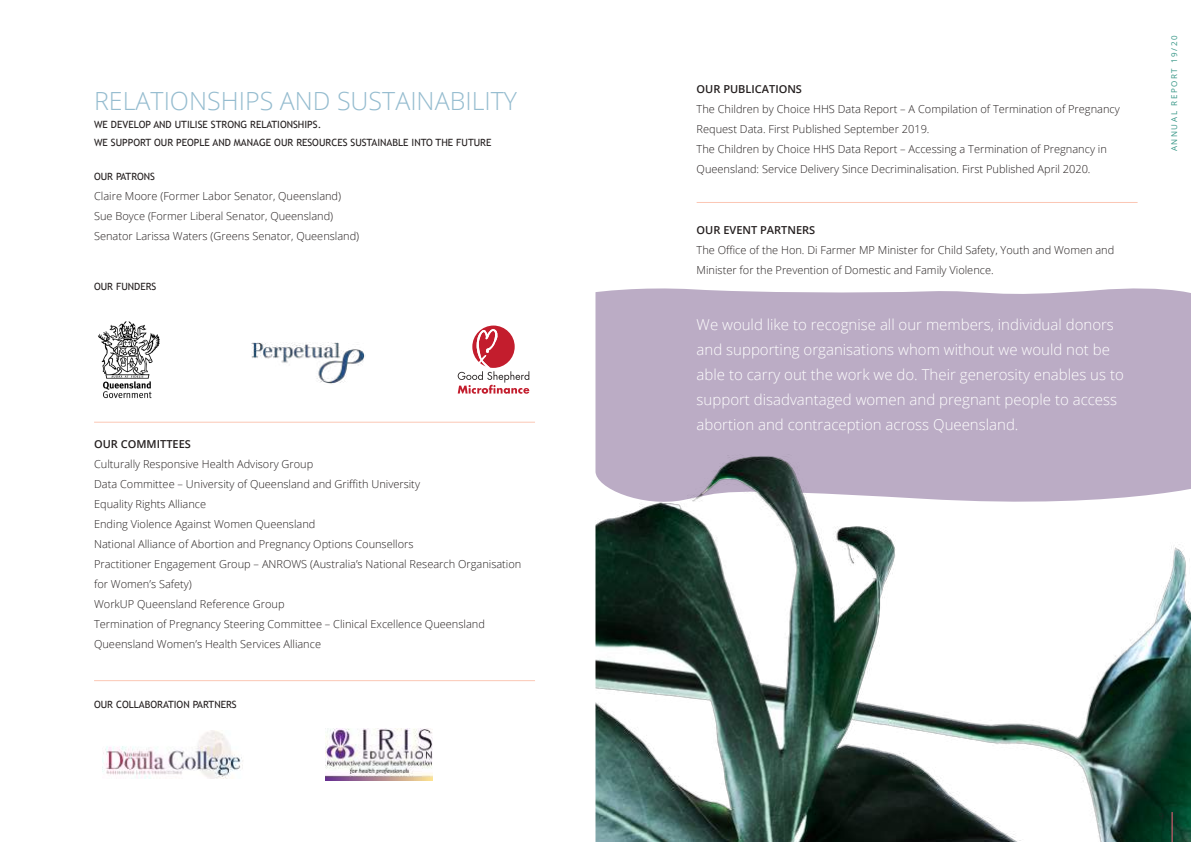
<style>
.page{position:relative;width:1191px;height:842px;background:#fff}
.page>*{position:absolute;margin:0;border:0;box-sizing:border-box;transform-origin:0 0}
.t1{font:300 25px "Open Sans";color:#95bccf}
.t2{font:300 15px/25px "Open Sans";color:#fff}
.t3{font:300 11px/20px "Open Sans";color:#241f1f}
.t4{font:600 11px "Open Sans";color:#241f1f}
.t5{font:10px/18px "Trebuchet MS";color:#241f1f}
.t6{font:8px "Open Sans";letter-spacing:.2em;color:#359585}
</style>
<div class="page">
<div style="left:595px;top:288px;width:596px;height:152px;background:#bbacc5"></div>
<img style="left:595px;top:440px;width:596px;height:402px">
<hr style="left:1171px;top:812px;width:1px;height:30px;background:#f6627d">
<hr style="left:696px;top:202px;width:441px;height:1px;background:#fbc7b4">
<hr style="left:94px;top:422px;width:441px;height:1px;background:#fbc7b4">
<hr style="left:94px;top:680px;width:441px;height:1px;background:#fbc7b4">
<svg style="left:458px;top:326px;width:71px;height:68px"></svg>
<img style="left:251px;top:342px;width:114px;height:42px">
<img style="left:98px;top:321px;width:62px;height:78px">
<img style="left:325px;top:729px;width:107px;height:51px">
<img style="left:102px;top:730px;width:141px;height:49px">
<h1 class="t1" style="left:94px;top:84px;width:424px">RELATIONSHIPS AND SUSTAINABILITY</h1>
<p class="t5" style="left:94px;top:116px;width:399px">WE DEVELOP AND UTILISE STRONG RELATIONSHIPS.<br>WE SUPPORT OUR PEOPLE AND MANAGE OUR RESOURCES SUSTAINABLE INTO THE FUTURE</p>
<p class="t5" style="left:94px;top:168px;width:63px">OUR PATRONS</p>
<p class="t3" style="left:94px;top:186px;width:267px">Claire Moore (Former Labor Senator, Queensland)<br>Sue Boyce (Former Liberal Senator, Queensland)<br>Senator Larissa Waters (Greens Senator, Queensland)</p>
<p class="t5" style="left:94px;top:278px;width:64px">OUR FUNDERS</p>
<p class="t4" style="left:94px;top:436px;width:98px">OUR COMMITTEES</p>
<p class="t3" style="left:94px;top:454px;width:429px">Culturally Responsive Health Advisory Group<br>Data Committee – University of Queensland and Griffith University<br>Equality Rights Alliance<br>Ending Violence Against Women Queensland<br>National Alliance of Abortion and Pregnancy Options Counsellors<br>Practitioner Engagement Group – ANROWS (Australia’s National Research Organisation for Women’s Safety)<br>WorkUP Queensland Reference Group<br>Termination of Pregnancy Steering Committee – Clinical Excellence Queensland Queensland Women’s Health Services Alliance</p>
<p class="t5" style="left:94px;top:695px;width:144px">OUR COLLABORATION PARTNERS</p>
<p class="t4" style="left:696px;top:82px;width:107px">OUR PUBLICATIONS</p>
<p class="t3" style="left:696px;top:99px;width:425px">The Children by Choice HHS Data Report – A Compilation of Termination of Pregnancy Request Data. First Published September 2019.<br>The Children by Choice HHS Data Report – Accessing a Termination of Pregnancy in Queensland: Service Delivery Since Decriminalisation. First Published April 2020.</p>
<p class="t4" style="left:696px;top:223px;width:120px">OUR EVENT PARTNERS</p>
<p class="t3" style="left:696px;top:240px;width:419px">The Office of the Hon. Di Farmer MP Minister for Child Safety, Youth and Women and<br>Minister for the Prevention of Domestic and Family Violence.</p>
<p class="t2" style="left:696px;top:311px;width:429px">We would like to recognise all our members, individual donors and supporting organisations whom without we would not be able to carry out the work we do. Their generosity enables us to support disadvantaged women and pregnant people to access abortion and contraception across Queensland.</p>
<p class="t6" style="left:1168px;top:151px;width:118px;rotate:-90deg">ANNUAL REPORT 19/20</p>
</div>
